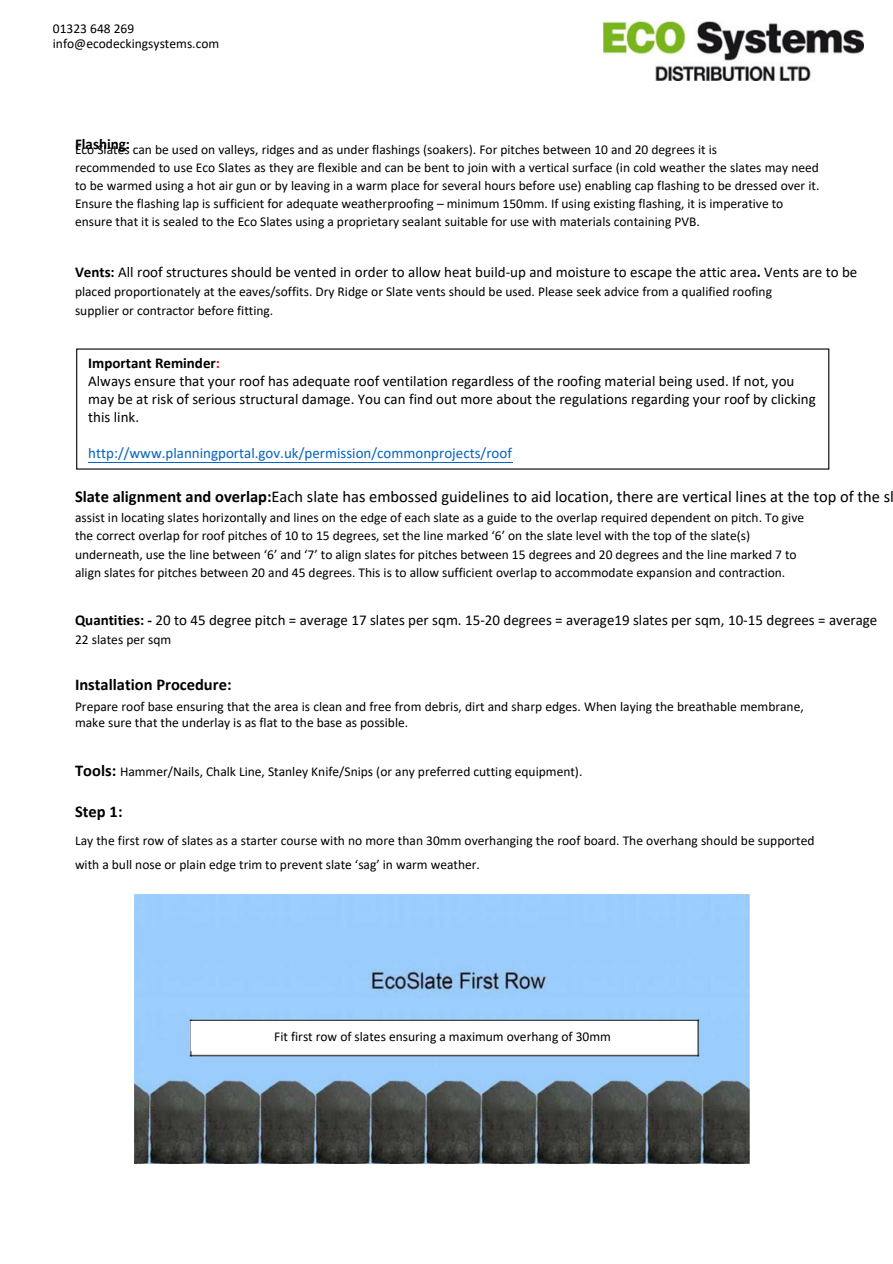
<style>
.page{position:relative;width:893px;height:1264px;background:#fff}
.page>*{position:absolute;margin:0;border:0;box-sizing:border-box;transform-origin:0 0}
.t1{font:16.5px "Calibri";color:#000}
.t2{font:700 16.5px "Calibri";color:#000}
.t3{font:15px/18px "Calibri";color:#000}
.t4{font:15px "Calibri";color:#0563c1}
.t5{font:700 15px "Calibri";color:#000}
.t6{font:13.5px/15.8px "Calibri";color:#000}
.s1{font-weight:700}
.s2{color:#f00}
</style>
<div class="page">
<img style="left:603px;top:21px;width:260px;height:60px">
<img style="left:134px;top:895px;width:615px;height:268px">
<hr style="left:88px;top:462px;width:424px;height:1px;background:#0563c1">
<div style="left:191px;top:1021px;width:503px;height:29px;background:#fff"></div>
<p class="t6" style="left:53px;top:21px;width:168px">01323 648 269 info@ecodeckingsystems.com</p>
<p class="t5" style="left:75px;top:138px;width:57px">Flashing:</p>
<p class="t6" style="left:75px;top:143px;width:643px">Eco Slates can be used on valleys, ridges and as under flashings (soakers). For pitches between 10 and 20 degrees it is</p>
<p class="t6" style="left:75px;top:160px;width:745px;line-height:18px;text-align:justify">recommended to use Eco Slates as they are flexible and can be bent to join with a vertical surface (in cold weather the slates may need to be warmed using a hot air gun or by leaving in a warm place for several hours before use) enabling cap flashing to be dressed over it.<br>Ensure the flashing lap is sufficient for adequate weatherproofing – minimum 150mm. If using existing flashing, it is imperative to</p>
<p class="t6" style="left:75px;top:215px;width:626px">ensure that it is sealed to the Eco Slates using a proprietary sealant suitable for use with materials containing PVB.</p>
<p class="t3" style="left:75px;top:264px;width:783px"><span class="s1">Vents:</span> All roof structures should be vented in order to allow heat build-up and moisture to escape the attic area<span class="s1">.</span> Vents are to be</p>
<p class="t6" style="left:75px;top:284px;width:698px">placed proportionately at the eaves/soffits. Dry Ridge or Slate vents should be used. Please seek advice from a qualified roofing</p>
<p class="t6" style="left:75px;top:304px;width:200px">supplier or contractor before fitting.</p>
<p class="t5" style="left:88px;top:357px;width:133px">Important Reminder<span class="s2">:</span></p>
<p class="t3" style="left:88px;top:373px;width:729px">Always ensure that your roof has adequate roof ventilation regardless of the roofing material being used. If not, you may be at risk of serious structural damage. You can find out more about the regulations regarding your roof by clicking this link.</p>
<p class="t4" style="left:88px;top:447px;width:425px">http://www.planningportal.gov.uk/permission/commonprojects/roof</p>
<p class="t1" style="left:75px;top:489px;width:820px"><span class="s1">Slate alignment and overlap:</span>Each slate has embossed guidelines to aid location, there are vertical lines at the top of the sl</p>
<p class="t6" style="left:75px;top:510px;width:730px">assist in locating slates horizontally and lines on the edge of each slate as a guide to the overlap required dependent on pitch. To give</p>
<p class="t6" style="left:75px;top:528px;width:676px">the correct overlap for roof pitches of 10 to 15 degrees, set the line marked ‘6’ on the slate level with the top of the slate(s)</p>
<p class="t6" style="left:75px;top:548px;width:723px">underneath, use the line between ‘6’ and ‘7’ to align slates for pitches between 15 degrees and 20 degrees and the line marked 7 to</p>
<p class="t6" style="left:75px;top:566px;width:711px">align slates for pitches between 20 and 45 degrees. This is to allow sufficient overlap to accommodate expansion and contraction.</p>
<p class="t3" style="left:75px;top:611px;width:803px"><span class="s1">Quantities: -</span> 20 to 45 degree pitch = average 17 slates per sqm. 15-20 degrees = average19 slates per sqm, 10-15 degrees = average</p>
<p class="t6" style="left:75px;top:632px;width:98px">22 slates per sqm</p>
<p class="t2" style="left:75px;top:678px;width:158px">Installation Procedure:</p>
<p class="t6" style="left:75px;top:700px;width:730px">Prepare roof base ensuring that the area is clean and free from debris, dirt and sharp edges. When laying the breathable membrane, make sure that the underlay is as flat to the base as possible.</p>
<p class="t2" style="left:75px;top:764px;width:43px">Tools:</p>
<p class="t2" style="left:75px;top:804px;width:49px">Step 1:</p>
<p class="t6" style="left:120px;top:764px;width:464px">Hammer/Nails, Chalk Line, Stanley Knife/Snips (or any preferred cutting equipment).</p>
<p class="t6" style="left:75px;top:830px;width:741px;line-height:23.5px">Lay the first row of slates as a starter course with no more than 30mm overhanging the roof board. The overhang should be supported with a bull nose or plain edge trim to prevent slate ‘sag’ in warm weather.</p>
<p class="t6" style="left:274px;top:1029px;width:338px">Fit first row of slates ensuring a maximum overhang of 30mm</p>
</div>
